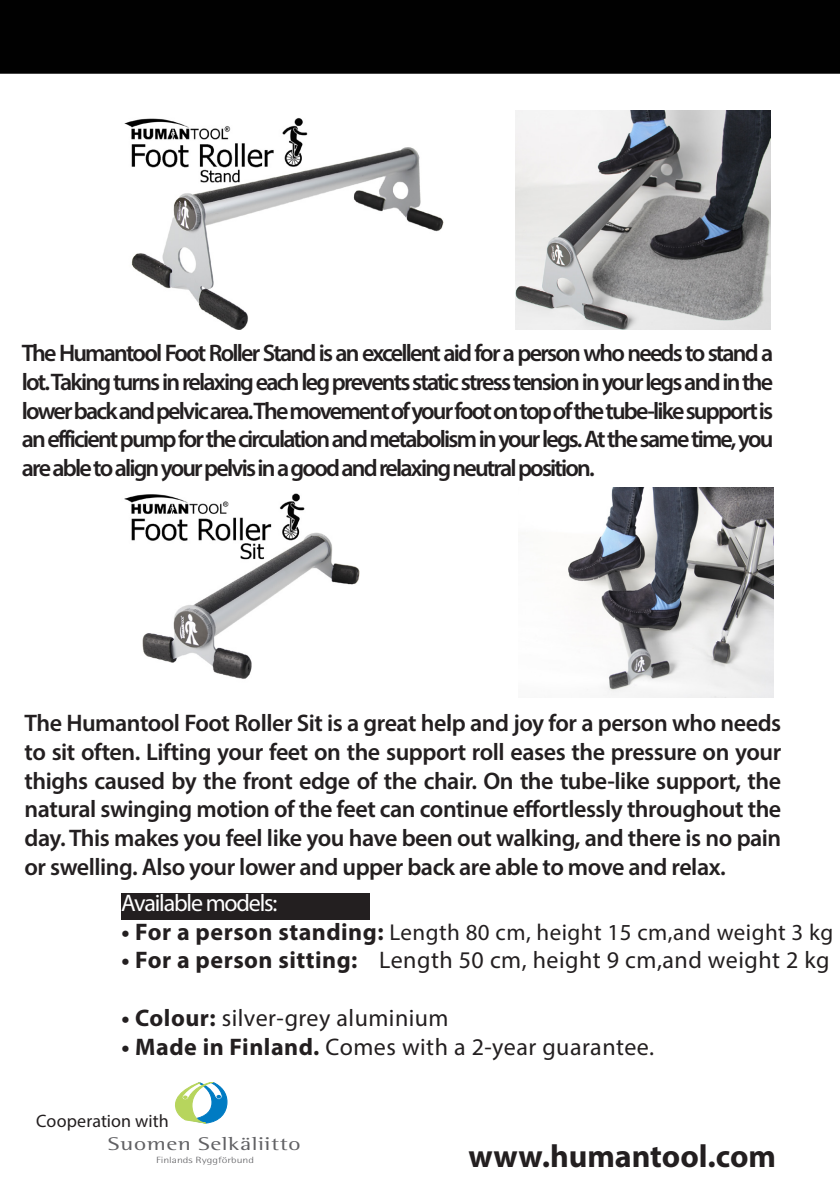
<style>
.page{position:relative;width:840px;height:1191px;background:#fff}
.page>*{position:absolute;margin:0;border:0;box-sizing:border-box;transform-origin:0 0}
.Otsikko_pieni{font:700 32px "Myriad Pro";color:#231f20}
.t1{font:600 24px/28.8px "Myriad Pro";letter-spacing:-.055em;color:#231f20;text-align:justify}
.t2{font:24px "Myriad Pro";letter-spacing:.02em;color:#231f20}
.t3{font:24px "Myriad Pro";letter-spacing:-.05em;color:#fff}
.t4{font:23px "Myriad Pro";letter-spacing:.02em;color:#231f20}
.t5{font:18.8px "Rotis Semi Serif";letter-spacing:.02em;color:#616164;scale:1.3 1}
.pieni_leipäteksti{font:18px "Myriad Pro";letter-spacing:.005em;color:#231f20}
.t6{font:300 9px "Rotis Semi Sans";color:#616164;scale:1.3 1}
.s1{font-weight:700;font-size:24px}
.s2{font-weight:700}
</style>
<div class="page">
<img style="left:515px;top:111px;width:255px;height:219px">
<img style="left:124px;top:493px;width:236px;height:186px">
<img style="left:124px;top:118px;width:319px;height:212px">
<img style="left:568px;top:488px;width:204px;height:209px">
<svg style="left:175px;top:1082px;width:52px;height:41px"></svg>
<div style="left:121px;top:893px;width:248px;height:27px;background:#231f20"></div>
<div style="left:0;top:0;width:839px;height:74px;background:#010101"></div>
<p class="t1" style="left:22px;top:338px;width:752px">The Humantool Foot Roller Stand is an excellent aid for a person who needs to stand a lot. Taking turns in relaxing each leg prevents static stress tension in your legs and in the lower back and pelvic area. The movement of your foot on top of the tube-like support is an efficient pump for the circulation and metabolism in your legs. At the same time, you are able to align your pelvis in a good and relaxing neutral position.</p>
<p class="t1" style="left:25px;top:708px;width:757px">The Humantool Foot Roller Sit is a great help and joy for a person who needs to sit often. Lifting your feet on the support roll eases the pressure on your thighs caused by the front edge of the chair. On the tube-like support, the natural swinging motion of the feet can continue effortlessly throughout the day. This makes you feel like you have been out walking, and there is no pain or swelling. Also your lower and upper back are able to move and relax.</p>
<p class="t3" style="left:121px;top:888px;width:158px">Available models:</p>
<p class="t4" style="left:121px;top:917px;width:713px"><span class="s1">• For a person standing:</span> Length 80 cm, height 15 cm,and weight 3 kg</p>
<p class="t2" style="left:121px;top:945px;width:709px"><span class="s2">• For a person sitting:</span> Length 50 cm, height 9 cm,and weight 2 kg</p>
<p class="t2" style="left:121px;top:1003px;width:328px"><span class="s2">• Colour:</span> silver-grey aluminium</p>
<p class="t2" style="left:121px;top:1032px;width:534px"><span class="s2">• Made in Finland.</span> Comes with a 2-year guarantee.</p>
<p class="pieni_leipäteksti" style="left:36px;top:1109px;width:134px">Cooperation with</p>
<p class="t5" style="left:108px;top:1132px;width:150px">Suomen Selkäliitto</p>
<p class="t6" style="left:156px;top:1154px;width:77px">Finlands Ryggförbund</p>
<p class="Otsikko_pieni" style="left:468px;top:1135px;width:309px">www.humantool.com</p>
</div>
